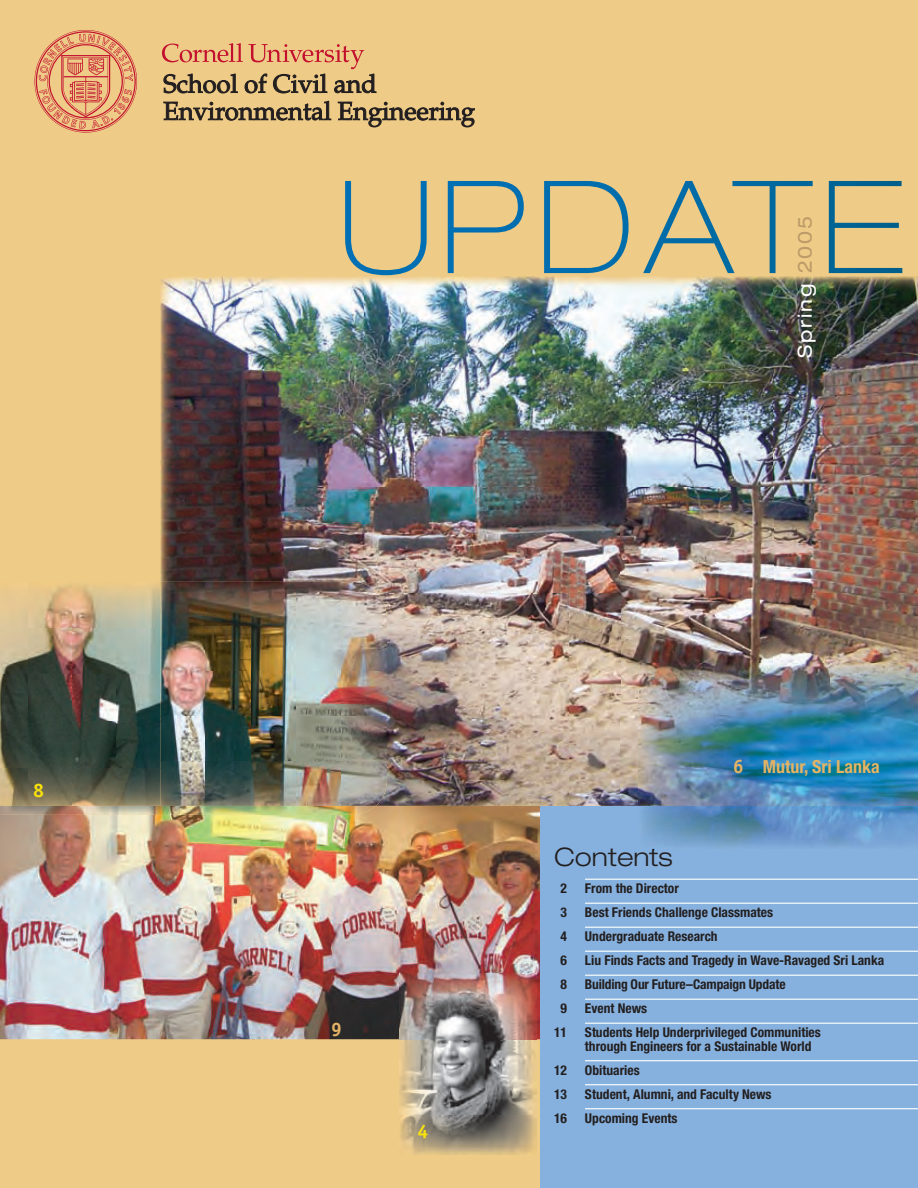
<style>
.page{position:relative;width:918px;height:1188px;background:#eecb86}
.page>*{position:absolute;margin:0;border:0;box-sizing:border-box;transform-origin:0 0}
.t1{font:300 expanded 25.5px "Helvetica Neue";color:#231f20}
.t2{font:expanded 19.5px "Helvetica Neue";letter-spacing:.1em;color:#fff}
.t3{font:700 19.5px "Officina Serif";color:#f9e10c}
.t4{font:700 19.5px "Officina Serif";color:#e4b364}
.t5{font:700 condensed 18px "Helvetica Neue";color:#e4b364}
.t6{font:700 condensed 13.5px/13.5px "Helvetica Neue";color:#231f20}
.s1{color:#bc9b69}
.s2{font-family:"Officina Serif";font-stretch:normal;font-size:19.5px}
</style>
<div class="page">
<img style="left:161px;top:276px;width:613px;height:212px">
<img style="left:774px;top:276px;width:144px;height:387px">
<img style="left:161px;top:488px;width:459px;height:106px">
<img style="left:620px;top:488px;width:154px;height:212px">
<img style="left:387px;top:594px;width:234px;height:212px">
<img style="left:620px;top:700px;width:19px;height:106px">
<img style="left:0;top:806px;width:540px;height:233px">
<svg style="left:345px;top:181px;width:557px;height:94px"></svg>
<img style="left:0;top:582px;width:387px;height:224px">
<img style="left:0;top:806px;width:376px;height:9px">
<svg style="left:34px;top:30px;width:103px;height:103px"></svg>
<svg style="left:162px;top:43px;width:214px;height:50px"></svg>
<svg style="left:164px;top:101px;width:167px;height:20px"></svg>
<svg style="left:338px;top:102px;width:137px;height:25px"></svg>
<img style="left:400px;top:973px;width:136px;height:181px">
<div style="left:540px;top:806px;width:378px;height:382px;background:#86b1de"></div>
<hr style="left:585px;top:879px;width:333px;height:1px;background:#fff">
<hr style="left:585px;top:903px;width:333px;height:1px;background:#fff">
<hr style="left:585px;top:927px;width:333px;height:1px;background:#fff">
<hr style="left:585px;top:951px;width:333px;height:1px;background:#fff">
<hr style="left:585px;top:975px;width:333px;height:1px;background:#fff">
<hr style="left:585px;top:999px;width:333px;height:1px;background:#fff">
<hr style="left:585px;top:1023px;width:333px;height:1px;background:#fff">
<hr style="left:585px;top:1060px;width:333px;height:1px;background:#fff">
<hr style="left:585px;top:1084px;width:333px;height:1px;background:#fff">
<hr style="left:585px;top:1108px;width:333px;height:1px;background:#fff">
<img style="left:639px;top:663px;width:279px;height:185px">
<h2 class="t3" style="left:33px;top:783px;width:12px">8</h2>
<h2 class="t2" style="left:798px;top:358px;width:144px;rotate:-90deg">Spring <span class="s1">2005</span></h2>
<h2 class="t4" style="left:331px;top:1022px;width:12px">9</h2>
<h2 class="t3" style="left:418px;top:1124px;width:12px">4</h2>
<h3 class="t5" style="left:733px;top:760px;width:148px"><span class="s2">6</span> Mutur, Sri Lanka</h3>
<h1 class="t1" style="left:554px;top:848px;width:120px">Contents</h1>
<p class="t6" style="left:561px;top:883px;width:8px">2</p>
<p class="t6" style="left:585px;top:883px;width:95px">From the Director</p>
<p class="t6" style="left:561px;top:907px;width:8px">3</p>
<p class="t6" style="left:585px;top:907px;width:190px">Best Friends Challenge Classmates</p>
<p class="t6" style="left:561px;top:931px;width:8px">4</p>
<p class="t6" style="left:585px;top:931px;width:134px">Undergraduate Research</p>
<p class="t6" style="left:561px;top:955px;width:8px">6</p>
<p class="t6" style="left:585px;top:955px;width:301px">Liu Finds Facts and Tragedy in Wave-Ravaged Sri Lanka</p>
<p class="t6" style="left:561px;top:979px;width:8px">8</p>
<p class="t6" style="left:585px;top:979px;width:202px">Building Our Future–Campaign Update</p>
<p class="t6" style="left:561px;top:1003px;width:8px">9</p>
<p class="t6" style="left:585px;top:1003px;width:64px">Event News</p>
<p class="t6" style="left:554px;top:1027px;width:14px">11</p>
<p class="t6" style="left:585px;top:1027px;width:237px">Students Help Underprivileged Communities through Engineers for a Sustainable World</p>
<p class="t6" style="left:554px;top:1064px;width:14px">12</p>
<p class="t6" style="left:585px;top:1064px;width:56px">Obituaries</p>
<p class="t6" style="left:554px;top:1088px;width:14px">13</p>
<p class="t6" style="left:585px;top:1088px;width:188px">Student, Alumni, and Faculty News</p>
<p class="t6" style="left:554px;top:1112px;width:14px">16</p>
<p class="t6" style="left:585px;top:1112px;width:94px">Upcoming Events</p>
</div>
